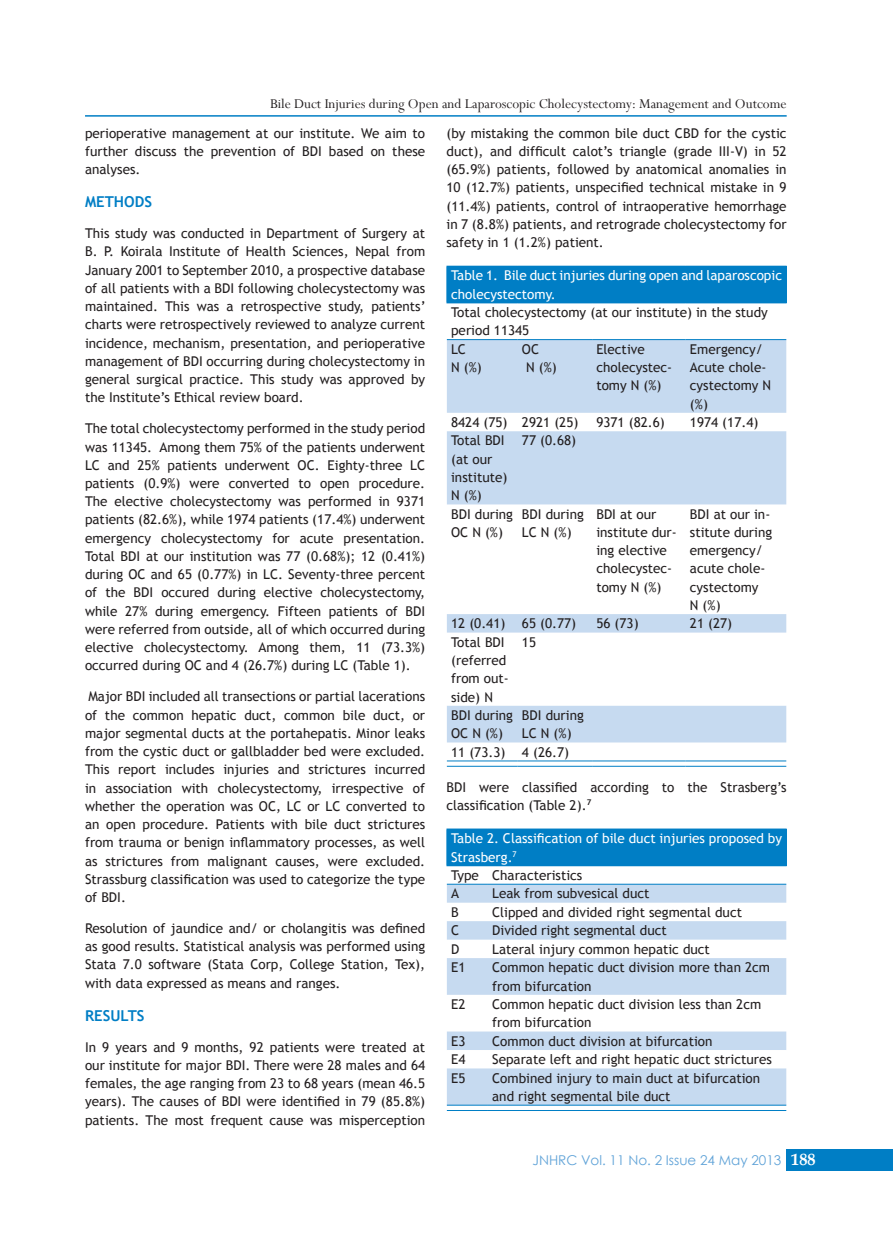
<style>
.page{position:relative;width:893px;height:1234px;background:#fff}
.page>*{position:absolute;margin:0;border:0;box-sizing:border-box;transform-origin:0 0}
.t1{font:700 16.5px "Book Antiqua";color:#fff}
.t2{font:15px "Perpetua";color:#231f20}
.maintext{font:700 15px "Trebuchet MS";color:#007ec5}
.maintext-2{font:13.5px/18.3px "Trebuchet MS";color:#231f20}
.maintext-3{font:13.5px/18.3px "Trebuchet MS";color:#fff}
.t3{font:13.5px "Century Gothic";color:#60a3d8}
</style>
<div class="page">
<hr style="left:85px;top:115px;width:702px;height:2px;background:#007ec5">
<div style="left:787px;top:1148px;width:106px;height:21px;background:#007ec5"></div>
<div style="left:447px;top:266px;width:339px;height:37px;background:#007ec5"></div>
<svg style="left:447px;top:340px;width:339px;height:402px"></svg>
<hr style="left:446px;top:266px;width:1px;height:36px;background:#007ec5">
<hr style="left:786px;top:266px;width:1px;height:36px;background:#007ec5">
<hr style="left:446px;top:302px;width:72px;height:1px;background:#007ec5">
<hr style="left:686px;top:302px;width:101px;height:1px;background:#007ec5">
<hr style="left:447px;top:339px;width:71px;height:1px;background:#007ec5">
<hr style="left:518px;top:339px;width:74px;height:1px;background:#007ec5">
<hr style="left:592px;top:339px;width:94px;height:1px;background:#007ec5">
<hr style="left:686px;top:339px;width:100px;height:1px;background:#007ec5">
<hr style="left:447px;top:760px;width:71px;height:1px;background:#007ec5">
<hr style="left:518px;top:760px;width:74px;height:1px;background:#007ec5">
<hr style="left:592px;top:760px;width:94px;height:1px;background:#007ec5">
<hr style="left:686px;top:760px;width:100px;height:1px;background:#007ec5">
<hr style="left:447px;top:765px;width:71px;height:1px;background:#007ec5">
<hr style="left:518px;top:765px;width:74px;height:1px;background:#007ec5">
<hr style="left:592px;top:765px;width:94px;height:1px;background:#007ec5">
<hr style="left:686px;top:765px;width:100px;height:1px;background:#007ec5">
<div style="left:447px;top:828px;width:339px;height:37px;background:#007ec5"></div>
<svg style="left:447px;top:884px;width:339px;height:220px;fill:#c6daf0"></svg>
<hr style="left:446px;top:828px;width:42px;height:1px;background:#007ec5">
<hr style="left:446px;top:829px;width:1px;height:36px;background:#007ec5">
<hr style="left:488px;top:828px;width:299px;height:1px;background:#007ec5">
<hr style="left:786px;top:829px;width:1px;height:36px;background:#007ec5">
<hr style="left:446px;top:865px;width:42px;height:1px;background:#007ec5">
<hr style="left:488px;top:865px;width:299px;height:1px;background:#007ec5">
<hr style="left:447px;top:883px;width:41px;height:1px;background:#007ec5">
<hr style="left:488px;top:883px;width:298px;height:1px;background:#007ec5">
<hr style="left:447px;top:1104px;width:41px;height:1px;background:#007ec5">
<hr style="left:488px;top:1104px;width:298px;height:1px;background:#007ec5">
<hr style="left:447px;top:1109px;width:41px;height:1px;background:#007ec5">
<hr style="left:488px;top:1109px;width:298px;height:1px;background:#007ec5">
<p class="t2" style="left:270px;top:95px;width:518px">Bile Duct Injuries during Open and Laparoscopic Cholecystectomy: Management and Outcome</p>
<p class="maintext-2" style="left:85px;top:124px;width:342px;text-align:justify">perioperative management at our institute. We aim to further discuss the prevention of BDI based on these analyses.</p>
<p class="maintext" style="left:85px;top:192px;width:69px">METHODS</p>
<p class="maintext-2" style="left:85px;top:224px;width:342px;text-align:justify">This study was conducted in Department of Surgery at B. P. Koirala Institute of Health Sciences, Nepal from January 2001 to September 2010, a prospective database of all patients with a BDI following cholecystectomy was maintained. This was a retrospective study, patients’ charts were retrospectively reviewed to analyze current incidence, mechanism, presentation, and perioperative management of BDI occurring during cholecystectomy in general surgical practice. This study was approved by the Institute’s Ethical review board.</p>
<p class="maintext-2" style="left:85px;top:419px;width:342px;text-align:justify">The total cholecystectomy performed in the study period was 11345. Among them 75% of the patients underwent LC and 25% patients underwent OC. Eighty-three LC patients (0.9%) were converted to open procedure.<br>The elective cholecystectomy was performed in 9371 patients (82.6%), while 1974 patients (17.4%) underwent emergency cholecystectomy for acute presentation.<br>Total BDI at our institution was 77 (0.68%); 12 (0.41%) during OC and 65 (0.77%) in LC. Seventy-three percent of the BDI occured during elective cholecystectomy, while 27% during emergency. Fifteen patients of BDI were referred from outside, all of which occurred during elective cholecystectomy. Among them, 11 (73.3%) occurred during OC and 4 (26.7%) during LC (Table 1).</p>
<p class="maintext-2" style="left:85px;top:687px;width:342px;text-align:justify">Major BDI included all transections or partial lacerations of the common hepatic duct, common bile duct, or major segmental ducts at the portahepatis. Minor leaks from the cystic duct or gallbladder bed were excluded.<br>This report includes injuries and strictures incurred in association with cholecystectomy, irrespective of whether the operation was OC, LC or LC converted to an open procedure. Patients with bile duct strictures from trauma or benign inflammatory processes, as well as strictures from malignant causes, were excluded.<br>Strassburg classification was used to categorize the type of BDI.</p>
<p class="maintext-2" style="left:85px;top:919px;width:342px;text-align:justify">Resolution of jaundice and/ or cholangitis was defined as good results. Statistical analysis was performed using Stata 7.0 software (Stata Corp, College Station, Tex), with data expressed as means and ranges.</p>
<p class="maintext" style="left:85px;top:1005px;width:61px">RESULTS</p>
<p class="maintext-2" style="left:85px;top:1037px;width:342px;text-align:justify">In 9 years and 9 months, 92 patients were treated at our institute for major BDI. There were 28 males and 64 females, the age ranging from 23 to 68 years (mean 46.5 years). The causes of BDI were identified in 79 (85.8%) patients. The most frequent cause was misperception</p>
<p class="maintext-2" style="left:446px;top:124px;width:342px;text-align:justify">(by mistaking the common bile duct CBD for the cystic duct), and difficult calot’s triangle (grade III-V) in 52 (65.9%) patients, followed by anatomical anomalies in 10 (12.7%) patients, unspecified technical mistake in 9 (11.4%) patients, control of intraoperative hemorrhage in 7 (8.8%) patients, and retrograde cholecystectomy for safety in 1 (1.2%) patient.</p>
<p class="maintext-3" style="left:451px;top:266px;width:332px">Table 1. Bile duct injuries during open and laparoscopic cholecystectomy.</p>
<p class="maintext-2" style="left:451px;top:303px;width:318px">Total cholecystectomy (at our institute) in the study period 11345</p>
<p class="maintext-2" style="left:451px;top:340px;width:16px">LC</p>
<p class="maintext-2" style="left:451px;top:358px;width:32px">N (%)</p>
<p class="maintext-2" style="left:596px;top:340px;width:77px">Elective cholecystec&shy;tomy N (%)</p>
<p class="maintext-2" style="left:690px;top:340px;width:83px">Emergency/<br>Acute chole&shy;cystectomy N (%)</p>
<p class="maintext-2" style="left:522px;top:340px;width:19px">OC</p>
<p class="maintext-2" style="left:526px;top:358px;width:32px">N (%)</p>
<p class="maintext-2" style="left:451px;top:413px;width:58px">8424 (75)</p>
<p class="maintext-2" style="left:522px;top:413px;width:58px">2921 (25)</p>
<p class="maintext-2" style="left:596px;top:413px;width:70px">9371 (82.6)</p>
<p class="maintext-2" style="left:690px;top:413px;width:70px">1974 (17.4)</p>
<p class="maintext-2" style="left:451px;top:431px;width:58px">Total BDI (at our institute)<br>N (%)</p>
<p class="maintext-2" style="left:522px;top:431px;width:56px">77 (0.68)</p>
<p class="maintext-2" style="left:451px;top:505px;width:63px">BDI during<br>OC N (%)</p>
<p class="maintext-2" style="left:522px;top:505px;width:63px">BDI during<br>LC N (%)</p>
<p class="maintext-2" style="left:596px;top:505px;width:82px">BDI at our institute dur&shy;ing elective cholecystec&shy;tomy N (%)</p>
<p class="maintext-2" style="left:690px;top:505px;width:84px">BDI at our in&shy;stitute during emergency/ acute chole&shy;cystectomy</p>
<p class="maintext-2" style="left:690px;top:596px;width:32px">N (%)</p>
<p class="maintext-2" style="left:451px;top:614px;width:56px">12 (0.41)</p>
<p class="maintext-2" style="left:522px;top:614px;width:56px">65 (0.77)</p>
<p class="maintext-2" style="left:596px;top:614px;width:44px">56 (73)</p>
<p class="maintext-2" style="left:690px;top:614px;width:44px">21 (27)</p>
<p class="maintext-2" style="left:451px;top:633px;width:59px">Total BDI (referred from out&shy;side) N</p>
<p class="maintext-2" style="left:522px;top:633px;width:16px">15</p>
<p class="maintext-2" style="left:451px;top:706px;width:63px">BDI during<br>OC N (%)</p>
<p class="maintext-2" style="left:522px;top:706px;width:63px">BDI during<br>LC N (%)</p>
<p class="maintext-2" style="left:451px;top:742px;width:56px">11 (73.3)</p>
<p class="maintext-2" style="left:522px;top:742px;width:49px">4 (26.7)</p>
<p class="maintext-2" style="left:446px;top:777px;width:342px">BDI were classified according to the Strasberg’s classification (Table 2).<sup>7</sup></p>
<p class="maintext-3" style="left:451px;top:829px;width:332px">Table 2. Classification of bile duct injuries proposed by<br>Strasberg.<sup>7</sup></p>
<p class="maintext-2" style="left:451px;top:866px;width:29px">Type</p>
<p class="maintext-2" style="left:492px;top:866px;width:92px">Characteristics</p>
<p class="maintext-2" style="left:451px;top:884px;width:9px">A</p>
<p class="maintext-2" style="left:492px;top:884px;width:159px">Leak from subvesical duct</p>
<p class="maintext-2" style="left:451px;top:902px;width:9px">B</p>
<p class="maintext-2" style="left:492px;top:902px;width:251px">Clipped and divided right segmental duct</p>
<p class="maintext-2" style="left:451px;top:921px;width:10px">C</p>
<p class="maintext-2" style="left:492px;top:921px;width:176px">Divided right segmental duct</p>
<p class="maintext-2" style="left:451px;top:939px;width:10px">D</p>
<p class="maintext-2" style="left:492px;top:939px;width:219px">Lateral injury common hepatic duct</p>
<p class="maintext-2" style="left:451px;top:958px;width:16px">E1</p>
<p class="maintext-2" style="left:492px;top:958px;width:279px">Common hepatic duct division more than 2cm from bifurcation</p>
<p class="maintext-2" style="left:451px;top:995px;width:16px">E2</p>
<p class="maintext-2" style="left:492px;top:995px;width:271px">Common hepatic duct division less than 2cm from bifurcation</p>
<p class="maintext-2" style="left:451px;top:1031px;width:16px">E3</p>
<p class="maintext-2" style="left:492px;top:1031px;width:222px">Common duct division at bifurcation</p>
<p class="maintext-2" style="left:451px;top:1050px;width:16px">E4</p>
<p class="maintext-2" style="left:492px;top:1050px;width:281px">Separate left and right hepatic duct strictures</p>
<p class="maintext-2" style="left:451px;top:1068px;width:16px">E5</p>
<p class="maintext-2" style="left:492px;top:1068px;width:270px">Combined injury to main duct at bifurcation and right segmental bile duct</p>
<p class="t3" style="left:532px;top:1150px;width:250px">JNHRC Vol. 11 No. 2 Issue 24 May 2013</p>
<p class="t1" style="left:791px;top:1148px;width:26px">188</p>
</div>
